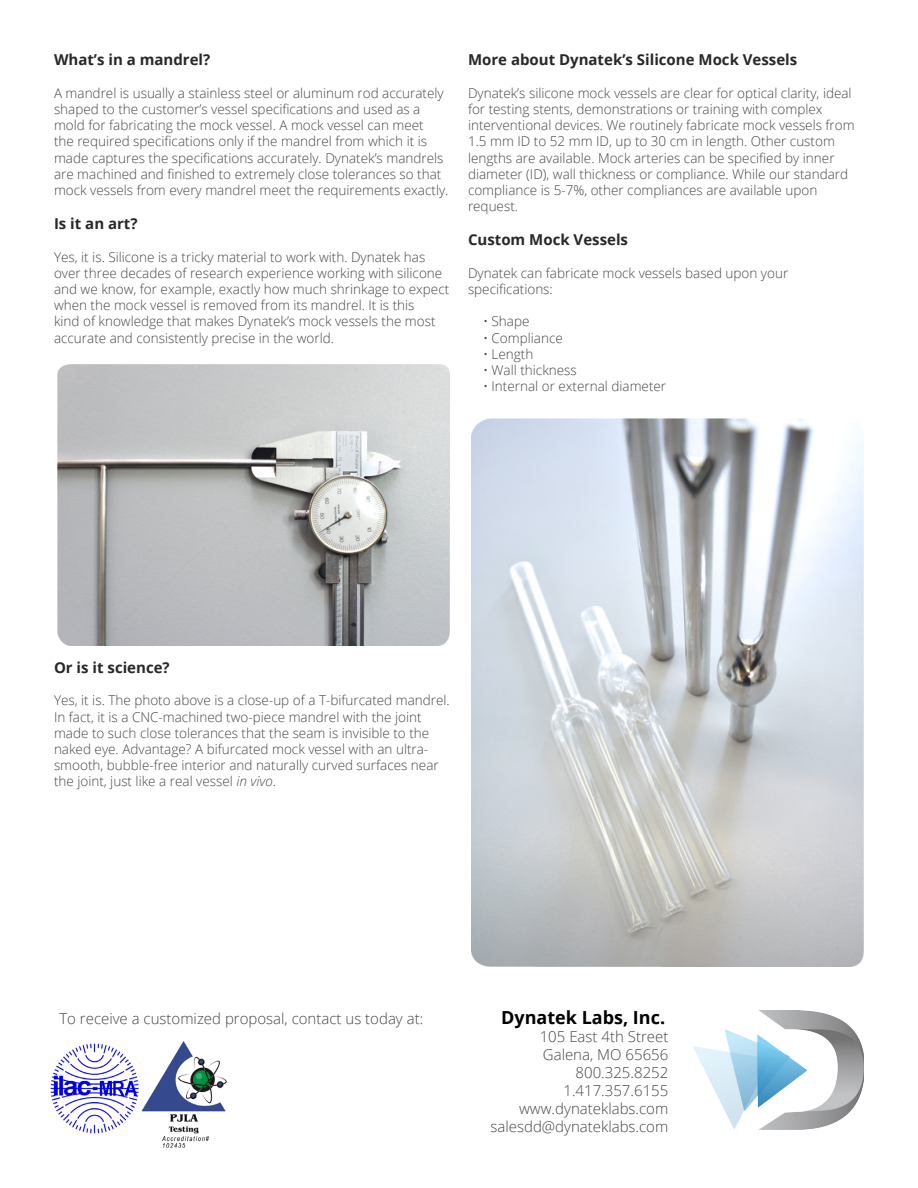
<style>
.page{position:relative;width:918px;height:1188px;background:#fff}
.page>*{position:absolute;margin:0;border:0;box-sizing:border-box;transform-origin:0 0}
.Open_Sans_Paragragh{font:700 18px "Open Sans";color:#000}
.Open_Sans_Paragragh-2{font:300 15px/18px "Open Sans";color:#464646;text-align:right}
.Open_Sans_Paragraph{font:700 15px "Open Sans";color:#282828}
.Open_Sans_Paragragh-3{font:300 13.5px/16.2px "Open Sans";color:#464646}
.Open_Sans_Paragraph-2{font:300 13.5px/16.2px "Open Sans";color:#464646}
.s1{font-style:italic}
</style>
<div class="page">
<img style="left:471px;top:418px;width:393px;height:549px">
<img style="left:57px;top:364px;width:393px;height:282px">
<img style="left:693px;top:1011px;width:171px;height:119px">
<img style="left:50px;top:1041px;width:177px;height:107px">
<p class="Open_Sans_Paragraph" style="left:54px;top:49px;width:158px">What’s in a mandrel?</p>
<p class="Open_Sans_Paragragh-3" style="left:54px;top:85px;width:396px">A mandrel is usually a stainless steel or aluminum rod accurately shaped to the customer’s vessel specifications and used as a mold for fabricating the mock vessel. A mock vessel can meet<br>the required specifications only if the mandrel from which it is made captures the specifications accurately. Dynatek’s mandrels are machined and finished to extremely close tolerances so that mock vessels from every mandrel meet the requirements exactly.</p>
<p class="Open_Sans_Paragraph" style="left:54px;top:213px;width:85px">Is it an art?</p>
<p class="Open_Sans_Paragragh-3" style="left:54px;top:248px;width:397px">Yes, it is. Silicone is a tricky material to work with. Dynatek has over three decades of research experience working with silicone and we know, for example, exactly how much shrinkage to expect when the mock vessel is removed from its mandrel. It is this<br>kind of knowledge that makes Dynatek’s mock vessels the most accurate and consistently precise in the world.</p>
<p class="Open_Sans_Paragraph" style="left:468px;top:49px;width:331px">More about Dynatek’s Silicone Mock Vessels</p>
<p class="Open_Sans_Paragraph-2" style="left:468px;top:85px;width:388px">Dynatek’s silicone mock vessels are clear for optical clarity, ideal for testing stents, demonstrations or training with complex interventional devices. We routinely fabricate mock vessels from 1.5 mm ID to 52 mm ID, up to 30 cm in length. Other custom lengths are available. Mock arteries can be specified by inner diameter (ID), wall thickness or compliance. While our standard compliance is 5-7%, other compliances are available upon request.</p>
<p class="Open_Sans_Paragraph" style="left:468px;top:229px;width:162px">Custom Mock Vessels</p>
<p class="Open_Sans_Paragraph-2" style="left:468px;top:265px;width:322px">Dynatek can fabricate mock vessels based upon your specifications:</p>
<p class="Open_Sans_Paragraph-2" style="left:483px;top:313px;width:48px">• Shape</p>
<p class="Open_Sans_Paragraph-2" style="left:483px;top:329px;width:81px">• Compliance</p>
<p class="Open_Sans_Paragraph-2" style="left:483px;top:346px;width:52px">• Length</p>
<p class="Open_Sans_Paragraph-2" style="left:483px;top:362px;width:95px">• Wall thickness</p>
<p class="Open_Sans_Paragraph-2" style="left:483px;top:378px;width:185px">• Internal or external diameter</p>
<p class="Open_Sans_Paragraph" style="left:54px;top:657px;width:117px">Or is it science?</p>
<p class="Open_Sans_Paragragh-3" style="left:54px;top:692px;width:397px">Yes, it is. The photo above is a close-up of a T-bifurcated mandrel.<br>In fact, it is a CNC-machined two-piece mandrel with the joint made to such close tolerances that the seam is invisible to the naked eye. Advantage? A bifurcated mock vessel with an ultra&shy;smooth, bubble-free interior and naturally curved surfaces near the joint, just like a real vessel <span class="s1">in vivo</span>.</p>
<p class="Open_Sans_Paragragh-2" style="left:59px;top:1010px;width:365px">To receive a customized proposal, contact us today at:</p>
<p class="Open_Sans_Paragragh" style="left:501px;top:1005px;width:165px">Dynatek Labs, Inc.</p>
<p class="Open_Sans_Paragragh-2" style="left:540px;top:1028px;width:130px">105 East 4th Street</p>
<p class="Open_Sans_Paragragh-2" style="left:543px;top:1046px;width:127px">Galena, MO 65656</p>
<p class="Open_Sans_Paragragh-2" style="left:576px;top:1064px;width:94px">800.325.8252</p>
<p class="Open_Sans_Paragragh-2" style="left:491px;top:1082px;width:179px">1.417.357.6155 www.dynateklabs.com salesdd@dynateklabs.com</p>
</div>
